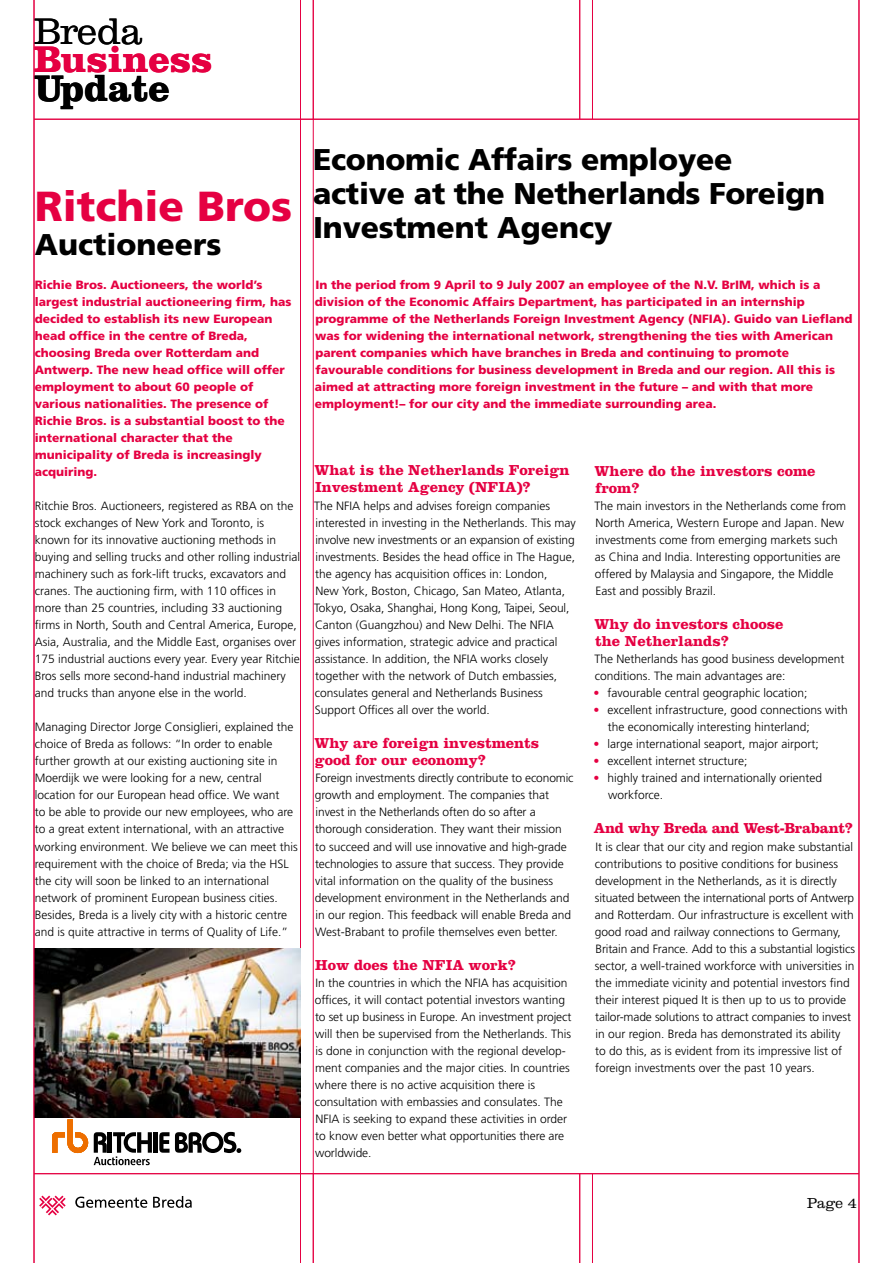
<style>
.page{position:relative;width:893px;height:1263px;background:#fff}
.page>*{position:absolute;margin:0;border:0;box-sizing:border-box;transform-origin:0 0}
.t1{font:900 42px "Frutiger LT Std";color:#e50042}
.t2{font:700 38.4px "Clarendon LT Std";color:#e50042}
.t3{font:700 38.4px "Clarendon LT Std";color:#000}
.t4{font:300 38.4px "Clarendon LT Std";letter-spacing:-.015em;color:#000}
.t5{font:900 30px/34px "Frutiger LT Std";letter-spacing:-.01em;color:#000}
.t6{font:700 15px/17px "Clarendon LT Std";color:#e50042}
.t7{font:700 15px "Clarendon LT Std";letter-spacing:-.02em;color:#e50042}
.t8{font:300 15px "Clarendon LT Std";color:#000}
.t9{font:300 12px/17px "Frutiger LT Std";color:#000}
.t10{font:900 12px/17px "Frutiger LT Std";color:#e50042}
.s1{color:#e50042}
</style>
<div class="page">
<svg style="left:39px;top:1195px;width:27px;height:20px"></svg>
<svg style="left:75px;top:1196px;width:72px;height:12px"></svg>
<svg style="left:153px;top:1196px;width:39px;height:12px"></svg>
<hr style="left:300px;top:0;width:1px;height:1174px;background:#e50042">
<hr style="left:313px;top:0;width:1px;height:1174px;background:#e50042">
<hr style="left:154px;top:1132px;width:4px;height:21px;background:#000">
<svg style="left:159px;top:1132px;width:82px;height:21px"></svg>
<svg style="left:52px;top:1119px;width:36px;height:34px"></svg>
<svg style="left:94px;top:1132px;width:58px;height:33px"></svg>
<img style="left:35px;top:948px;width:265px;height:170px">
<hr style="left:579px;top:0;width:1px;height:119px;background:#e50042">
<hr style="left:592px;top:0;width:1px;height:119px;background:#e50042">
<hr style="left:34px;top:1173px;width:825px;height:1px;background:#e50042">
<hr style="left:34px;top:119px;width:825px;height:1px;background:#e50042">
<hr style="left:34px;top:0;width:1px;height:1263px;background:#e50042">
<hr style="left:579px;top:1174px;width:1px;height:89px;background:#e50042">
<hr style="left:592px;top:1174px;width:1px;height:89px;background:#e50042">
<hr style="left:300px;top:1174px;width:1px;height:89px;background:#e50042">
<hr style="left:313px;top:1174px;width:1px;height:89px;background:#e50042">
<hr style="left:859px;top:0;width:1px;height:1263px;background:#e50042">
<h2 class="t4" style="left:34px;top:9px;width:110px">Breda</h2>
<h2 class="t2" style="left:34px;top:36px;width:180px">Business</h2>
<h2 class="t3" style="left:34px;top:65px;width:137px">Update</h2>
<h1 class="t1" style="left:35px;top:181px;width:259px">Ritchie Bros</h1>
<h3 class="t5" style="left:35px;top:228px;width:188px">Auctioneers</h3>
<p class="t10" style="left:35px;top:276px;width:258px">Richie Bros. Auctioneers, the world’s largest industrial auctioneering firm, has decided to establish its new European head office in the centre of Breda, choosing Breda over Rotterdam and Antwerp. The new head office will offer employment to about 60 people of various nationalities. The presence of Richie Bros. is a substantial boost to the international character that the municipality of Breda is increasingly acquiring.</p>
<p class="t9" style="left:35px;top:498px;width:267px">Ritchie Bros. Auctioneers, registered as RBA on the stock exchanges of New York and Toronto, is known for its innovative auctioning methods in buying and selling trucks and other rolling industrial machinery such as fork-lift trucks, excavators and cranes. The auctioning firm, with 110 offices in more than 25 countries, including 33 auctioning firms in North, South and Central America, Europe, Asia, Australia, and the Middle East, organises over 175 industrial auctions every year. Every year Ritchie Bros sells more second-hand industrial machinery and trucks than anyone else in the world.</p>
<p class="t9" style="left:35px;top:719px;width:264px">Managing Director Jorge Consiglieri, explained the choice of Breda as follows: “In order to enable further growth at our existing auctioning site in Moerdijk we were looking for a new, central location for our European head office. We want<br>to be able to provide our new employees, who are to a great extent international, with an attractive working environment. We believe we can meet this requirement with the choice of Breda; via the HSL the city will soon be linked to an international network of prominent European business cities.<br>Besides, Breda is a lively city with a historic centre and is quite attractive in terms of Quality of Life.”</p>
<h3 class="t5" style="left:313px;top:142px;width:514px">Economic Affairs employee active at the Netherlands Foreign<br>Investment Agency</h3>
<p class="t10" style="left:315px;top:276px;width:539px">In the period from 9 April to 9 July 2007 an employee of the N.V. BrIM, which is a division of the Economic Affairs Department, has participated in an internship programme of the Netherlands Foreign Investment Agency (NFIA). Guido van Liefland was for widening the international network, strengthening the ties with American parent companies which have branches in Breda and continuing to promote favourable conditions for business development in Breda and our region. All this is aimed at attracting more foreign investment in the future – and with that more employment!– for our city and the immediate surrounding area.</p>
<p class="t6" style="left:315px;top:461px;width:257px">What is the Netherlands Foreign<br>Investment Agency (NFIA)?</p>
<p class="t9" style="left:314px;top:498px;width:263px">The NFIA helps and advises foreign companies interested in investing in the Netherlands. This may involve new investments or an expansion of existing investments. Besides the head office in The Hague, the agency has acquisition offices in: London,<br>New York, Boston, Chicago, San Mateo, Atlanta, Tokyo, Osaka, Shanghai, Hong Kong, Taipei, Seoul, Canton (Guangzhou) and New Delhi. The NFIA gives information, strategic advice and practical assistance. In addition, the NFIA works closely together with the network of Dutch embassies, consulates general and Netherlands Business Support Offices all over the world.</p>
<p class="t6" style="left:315px;top:735px;width:226px">Why are foreign investments good for our economy?</p>
<p class="t9" style="left:315px;top:770px;width:260px">Foreign investments directly contribute to economic growth and employment. The companies that invest in the Netherlands often do so after a thorough consideration. They want their mission to succeed and will use innovative and high-grade technologies to assure that success. They provide vital information on the quality of the business development environment in the Netherlands and in our region. This feedback will enable Breda and West-Brabant to profile themselves even better.</p>
<p class="t6" style="left:315px;top:956px;width:202px">How does the NFIA work?</p>
<p class="t9" style="left:315px;top:974px;width:258px">In the countries in which the NFIA has acquisition offices, it will contact potential investors wanting to set up business in Europe. An investment project will then be supervised from the Netherlands. This is done in conjunction with the regional develop&shy;ment companies and the major cities. In countries where there is no active acquisition there is consultation with embassies and consulates. The NFIA is seeking to expand these activities in order to know even better what opportunities there are worldwide.</p>
<p class="t6" style="left:595px;top:463px;width:222px">Where do the investors come from?</p>
<p class="t9" style="left:594px;top:498px;width:253px">The main investors in the Netherlands come from North America, Western Europe and Japan. New investments come from emerging markets such as China and India. Interesting opportunities are offered by Malaysia and Singapore, the Middle East and possibly Brazil.</p>
<p class="t6" style="left:595px;top:616px;width:190px">Why do investors choose the Netherlands?</p>
<p class="t9" style="left:594px;top:651px;width:252px">The Netherlands has good business development conditions. The main advantages are:</p>
<p class="t9" style="left:594px;top:685px;width:215px"><span class="s1">•</span> favourable central geographic location;</p>
<p class="t9" style="left:608px;top:702px;width:241px;text-indent:-14px"><span class="s1">•</span> excellent infrastructure, good connections with the economically interesting hinterland;</p>
<p class="t9" style="left:594px;top:736px;width:227px"><span class="s1">•</span> large international seaport, major airport;</p>
<p class="t9" style="left:594px;top:753px;width:155px"><span class="s1">•</span> excellent internet structure;</p>
<p class="t9" style="left:608px;top:770px;width:216px;text-indent:-14px"><span class="s1">•</span> highly trained and internationally oriented workforce.</p>
<p class="t7" style="left:594px;top:819px;width:261px">And why Breda and West-Brabant?</p>
<p class="t9" style="left:595px;top:838px;width:262px">It is clear that our city and region make substantial contributions to positive conditions for business development in the Netherlands, as it is directly situated between the international ports of Antwerp and Rotterdam. Our infrastructure is excellent with good road and railway connections to Germany, Britain and France. Add to this a substantial logistics sector, a well-trained workforce with universities in the immediate vicinity and potential investors find their interest piqued It is then up to us to provide tailor-made solutions to attract companies to invest in our region. Breda has demonstrated its ability<br>to do this, as is evident from its impressive list of foreign investments over the past 10 years.</p>
<p class="t8" style="left:807px;top:1194px;width:37px">Page</p>
</div>
